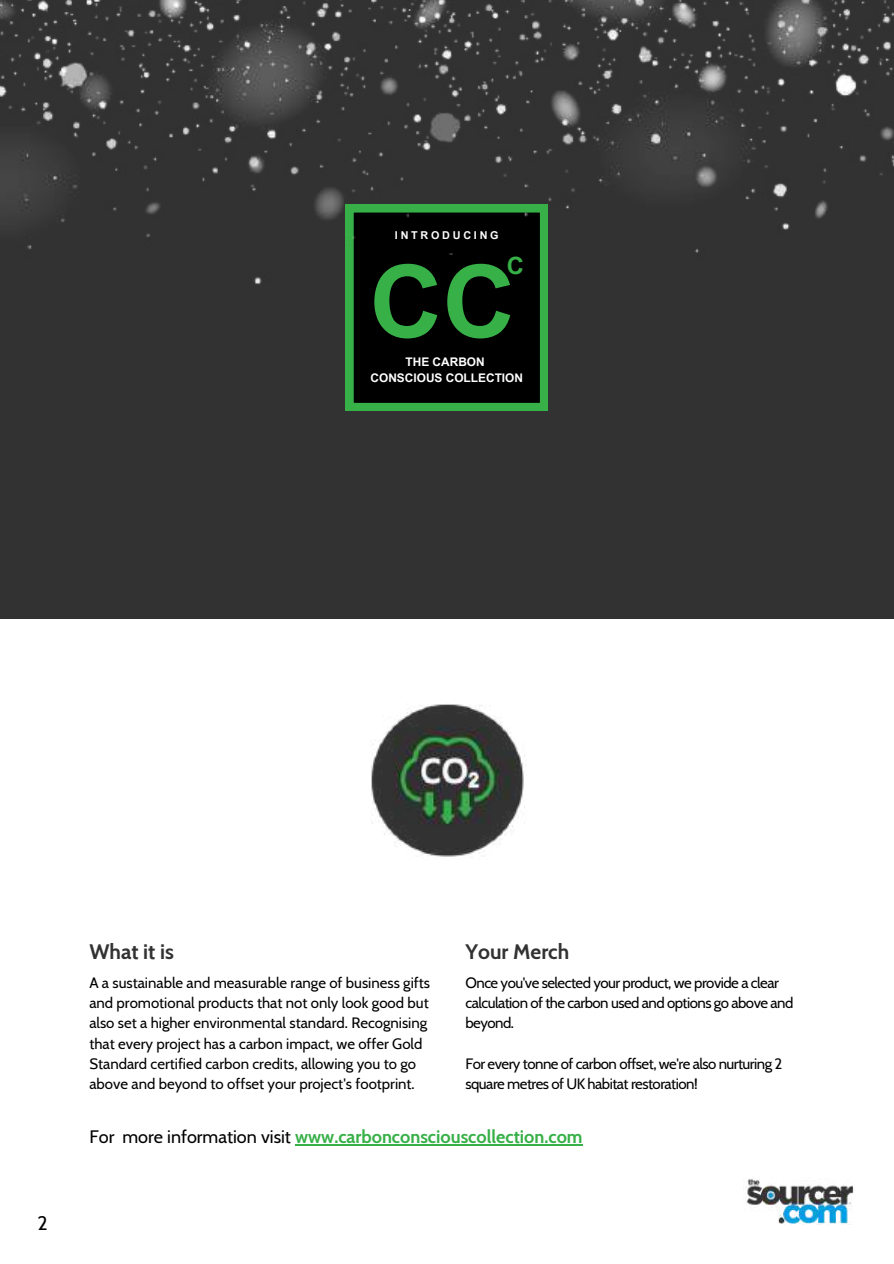
<style>
.page{position:relative;width:894px;height:1264px;background:#fff}
.page>*{position:absolute;margin:0;border:0;box-sizing:border-box;transform-origin:0 0}
.t1{font:700 100.95px "Arial MT Pro";color:#37b048}
.t2{font:700 23.7px "Arial MT Pro";color:#37b048}
.t3{font:700 20.85px "Cabin";color:#313231}
.t4{font:19.5px "Cabin";color:#000}
.t5{font:700 18px "Cabin";color:#37b048}
.t6{font:15px/20.2px "Cabin";color:#000}
.t7{font:15px/20.2px "Cabin";letter-spacing:-.035em;color:#000}
.t8{font:700 11.85px/16.2px "Arial MT Pro";color:#fefefe;text-align:center}
.t9{font:700 10.8px "Arial MT Pro";letter-spacing:.255em;color:#fefefe}
.s1{font-weight:400;color:#000}
</style>
<div class="page">
<div style="left:0;top:0;width:893px;height:619px;background:#313231"></div>
<img style="left:371px;top:704px;width:154px;height:153px">
<svg style="left:346px;top:286px;width:201px;height:124px;background:#071609"></svg>
<img style="left:0;top:0;width:893px;height:286px">
<img style="left:746px;top:1179px;width:108px;height:45px">
<hr style="left:295px;top:1143px;width:287px;height:2px;background:#37b048">
<p class="t9" style="left:395px;top:231px;width:105px">INTRODUCING</p>
<h2 class="t2" style="left:506px;top:256px;width:19px">C</h2>
<h1 class="t1" style="left:369px;top:264px;width:147px">CC</h1>
<p class="t8" style="left:370px;top:355px;width:154px">THE CARBON<br>CONSCIOUS COLLECTION</p>
<h3 class="t4" style="left:37px;top:1210px;width:12px">2</h3>
<h3 class="t3" style="left:89px;top:938px;width:86px">What it is</h3>
<h3 class="t3" style="left:465px;top:938px;width:105px">Your Merch</h3>
<p class="t6" style="left:89px;top:972px;width:342px">A a sustainable and measurable range of business gifts and promotional products that not only look good but also set a higher environmental standard. Recognising that every project has a carbon impact, we offer Gold Standard certified carbon credits, allowing you to go above and beyond to offset your project's footprint.</p>
<p class="t7" style="left:465px;top:972px;width:329px">Once you've selected your product, we provide a clear calculation of the carbon used and options go above and beyond.</p>
<p class="t7" style="left:465px;top:1053px;width:318px">For every tonne of carbon offset, we're also nurturing 2 square metres of UK habitat restoration!</p>
<p class="t5" style="left:89px;top:1125px;width:494px"><span class="s1">For more information visit</span> www.carbonconsciouscollection.com</p>
</div>
